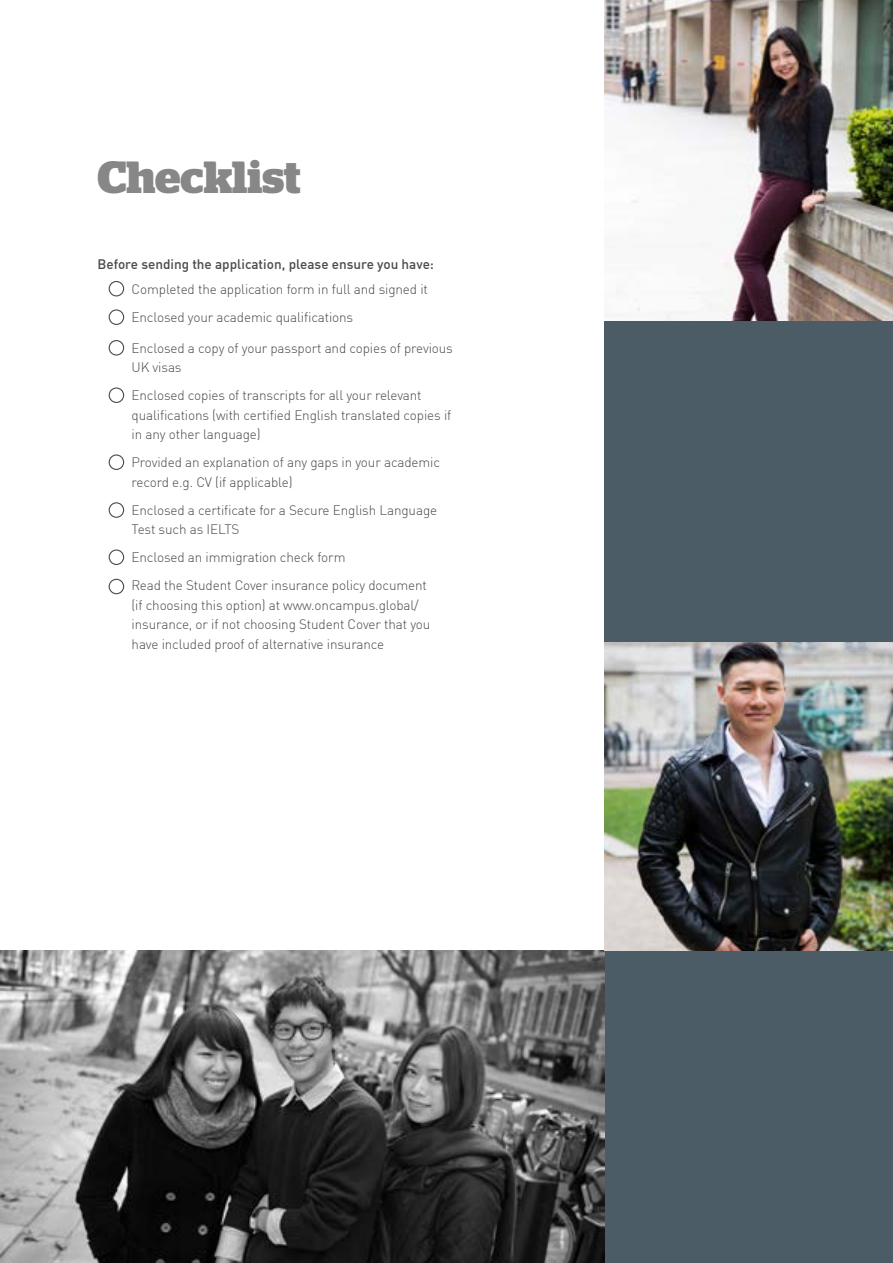
<style>
.page{position:relative;width:893px;height:1263px;background:#fff}
.page>*{position:absolute;margin:0;border:0;box-sizing:border-box;transform-origin:0 0}
.t1{font:700 45px "Stag";color:#878787}
.t2{font:300 13.5px/19.5px "DIN Offc";letter-spacing:-.01em;color:#4a4a49}
.t3{font:500 13.5px "DIN Offc";color:#4a4a49}
</style>
<div class="page">
<div style="left:604px;top:951px;width:289px;height:312px;background:#4b5c67"></div>
<img style="left:0;top:951px;width:604px;height:312px">
<div style="left:604px;top:321px;width:289px;height:321px;background:#4b5c67"></div>
<img style="left:604px;top:0;width:289px;height:321px">
<img style="left:604px;top:642px;width:289px;height:309px">
<div style="left:109px;top:281px;width:15px;height:15px;border:1px solid #4a4a49;border-radius:50%"></div>
<div style="left:109px;top:309px;width:15px;height:16px;border:1px solid #4a4a49;border-radius:50%"></div>
<div style="left:109px;top:340px;width:15px;height:16px;border:1px solid #4a4a49;border-radius:50%"></div>
<div style="left:109px;top:387px;width:15px;height:16px;border:1px solid #4a4a49;border-radius:50%"></div>
<div style="left:109px;top:454px;width:15px;height:16px;border:1px solid #4a4a49;border-radius:50%"></div>
<div style="left:109px;top:502px;width:15px;height:16px;border:1px solid #4a4a49;border-radius:50%"></div>
<div style="left:109px;top:549px;width:15px;height:16px;border:1px solid #4a4a49;border-radius:50%"></div>
<div style="left:109px;top:579px;width:15px;height:15px;border:1px solid #4a4a49;border-radius:50%"></div>
<h1 class="t1" style="left:98px;top:151px;width:205px">Checklist</h1>
<p class="t3" style="left:98px;top:255px;width:338px">Before sending the application, please ensure you have:</p>
<p class="t2" style="left:132px;top:275px;width:298px;line-height:28px">Completed the application form in full and signed it<br>Enclosed your academic qualifications</p>
<p class="t2" style="left:132px;top:338px;width:323px">Enclosed a copy of your passport and copies of previous<br>UK visas</p>
<p class="t2" style="left:132px;top:386px;width:321px">Enclosed copies of transcripts for all your relevant qualifications (with certified English translated copies if in any other language)</p>
<p class="t2" style="left:132px;top:453px;width:310px">Provided an explanation of any gaps in your academic record e.g. CV (if applicable)</p>
<p class="t2" style="left:132px;top:500px;width:307px">Enclosed a certificate for a Secure English Language<br>Test such as IELTS</p>
<p class="t2" style="left:132px;top:543px;width:297px;line-height:28px">Enclosed an immigration check form<br>Read the Student Cover insurance policy document</p>
<p class="t2" style="left:132px;top:595px;width:300px">(if choosing this option) at www.oncampus.global/ insurance, or if not choosing Student Cover that you have included proof of alternative insurance</p>
</div>
